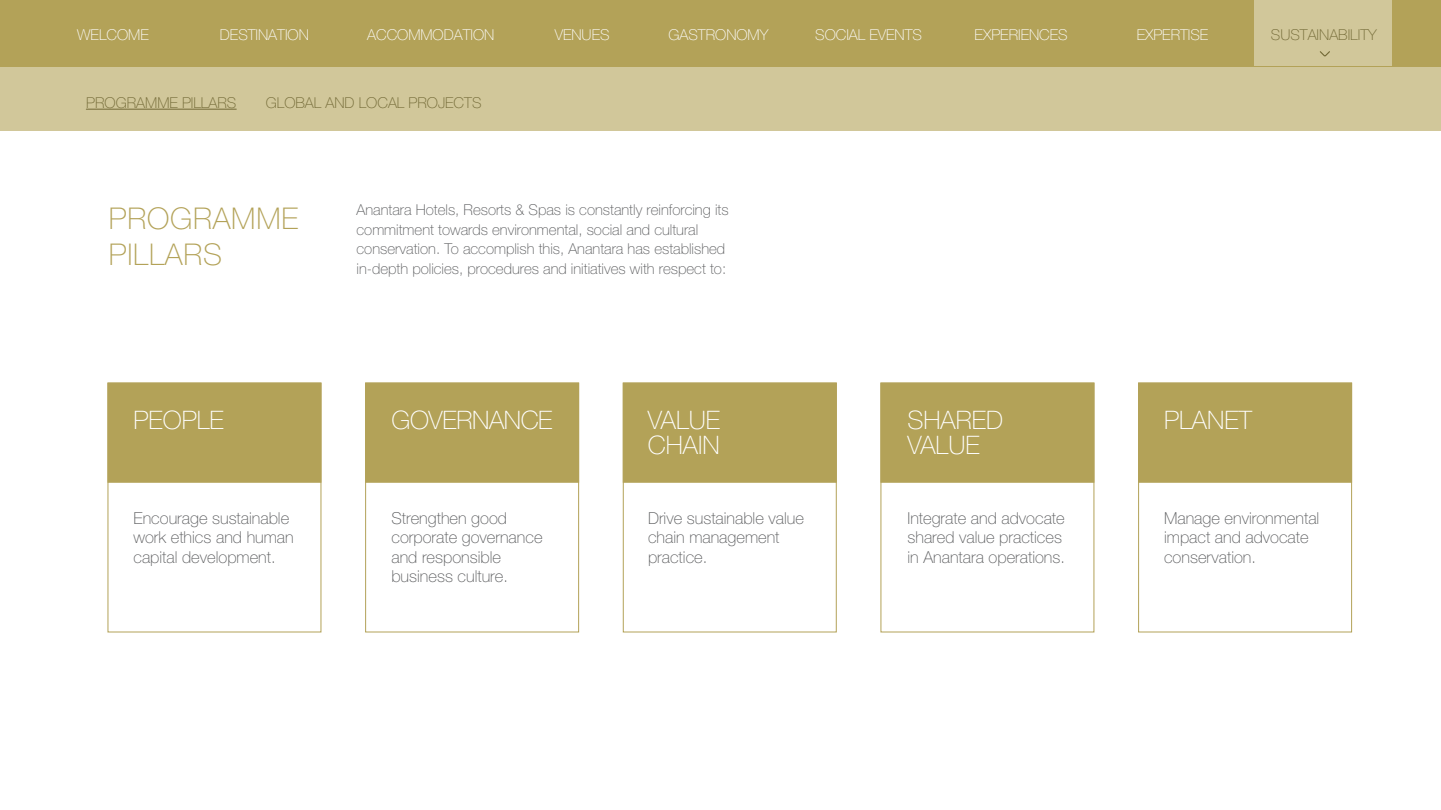
<style>
.page{position:relative;width:1441px;height:810px;background:#fff}
.page>*{position:absolute;margin:0;border:0;box-sizing:border-box;transform-origin:0 0}
.t1{font:100 30px/36px "Helvetica Neue LT Std";letter-spacing:.025em;color:#b3a258}
.t2{font:100 25.5px/25.5px "Helvetica Neue LT Std";color:#fff}
.t3{font:100 16.5px/19.5px "Helvetica Neue LT Std";color:#58595b}
.t4{font:100 15px/19.5px "Helvetica Neue LT Std";color:#58595b}
.t5{font:100 15px "Helvetica Neue LT Std";color:#fff}
.t6{font:100 15px "Helvetica Neue LT Std";color:#716835}
</style>
<div class="page">
<div style="left:108px;top:383px;width:213px;height:100px;background:#b3a258;border:1px solid #b3a258"></div>
<div style="left:108px;top:383px;width:213px;height:249px;border:1px solid #b3a258"></div>
<div style="left:365px;top:383px;width:214px;height:100px;background:#b3a258;border:1px solid #b3a258"></div>
<div style="left:365px;top:383px;width:214px;height:249px;border:1px solid #b3a258"></div>
<div style="left:623px;top:383px;width:213px;height:100px;background:#b3a258;border:1px solid #b3a258"></div>
<div style="left:623px;top:383px;width:213px;height:249px;border:1px solid #b3a258"></div>
<div style="left:880px;top:383px;width:214px;height:100px;background:#b3a258;border:1px solid #b3a258"></div>
<div style="left:880px;top:383px;width:214px;height:249px;border:1px solid #b3a258"></div>
<div style="left:1138px;top:383px;width:213px;height:100px;background:#b3a258;border:1px solid #b3a258"></div>
<div style="left:1138px;top:383px;width:213px;height:249px;border:1px solid #b3a258"></div>
<div style="left:0;top:65px;width:1440px;height:66px;background:#d1c79a"></div>
<div style="left:0;top:0;width:1440px;height:66px;background:#b3a258"></div>
<div style="left:1254px;top:0;width:137px;height:66px;background:#d1c79a"></div>
<svg style="left:1319px;top:51px;width:11px;height:6px"></svg>
<hr style="left:86px;top:109px;width:150px;height:1px;background:#716835">
<p class="t5" style="left:367px;top:26px;width:129px">ACCOMMODATION</p>
<p class="t5" style="left:974px;top:26px;width:94px">EXPERIENCES</p>
<p class="t5" style="left:77px;top:26px;width:73px">WELCOME</p>
<p class="t5" style="left:220px;top:26px;width:90px">DESTINATION</p>
<p class="t5" style="left:554px;top:26px;width:56px">VENUES</p>
<p class="t5" style="left:668px;top:26px;width:101px">GASTRONOMY</p>
<p class="t5" style="left:815px;top:26px;width:108px">SOCIAL EVENTS</p>
<p class="t5" style="left:1136px;top:26px;width:73px">EXPERTISE</p>
<p class="t6" style="left:1270px;top:26px;width:107px">SUSTAINABILITY</p>
<p class="t6" style="left:86px;top:94px;width:151px">PROGRAMME PILLARS</p>
<p class="t6" style="left:266px;top:94px;width:217px">GLOBAL AND LOCAL PROJECTS</p>
<h1 class="t1" style="left:109px;top:201px;width:191px">PROGRAMME<br>PILLARS</h1>
<p class="t4" style="left:356px;top:200px;width:373px">Anantara Hotels, Resorts &amp; Spas is constantly reinforcing its commitment towards environmental, social and cultural conservation. To accomplish this, Anantara has established in-depth policies, procedures and initiatives with respect to:</p>
<h2 class="t2" style="left:133px;top:407px;width:92px">PEOPLE</h2>
<h2 class="t2" style="left:391px;top:407px;width:163px">GOVERNANCE</h2>
<h2 class="t2" style="left:647px;top:407px;width:74px">VALUE<br>CHAIN</h2>
<h2 class="t2" style="left:907px;top:407px;width:97px">SHARED<br>VALUE</h2>
<h2 class="t2" style="left:1163px;top:407px;width:89px">PLANET</h2>
<p class="t3" style="left:133px;top:508px;width:162px">Encourage sustainable work ethics and human capital development.</p>
<p class="t3" style="left:391px;top:508px;width:153px">Strengthen good corporate governance and responsible business culture.</p>
<p class="t3" style="left:648px;top:508px;width:157px">Drive sustainable value chain management practice.</p>
<p class="t3" style="left:907px;top:508px;width:159px">Integrate and advocate shared value practices in Anantara operations.</p>
<p class="t3" style="left:1163px;top:508px;width:157px">Manage environmental impact and advocate conservation.</p>
</div>
